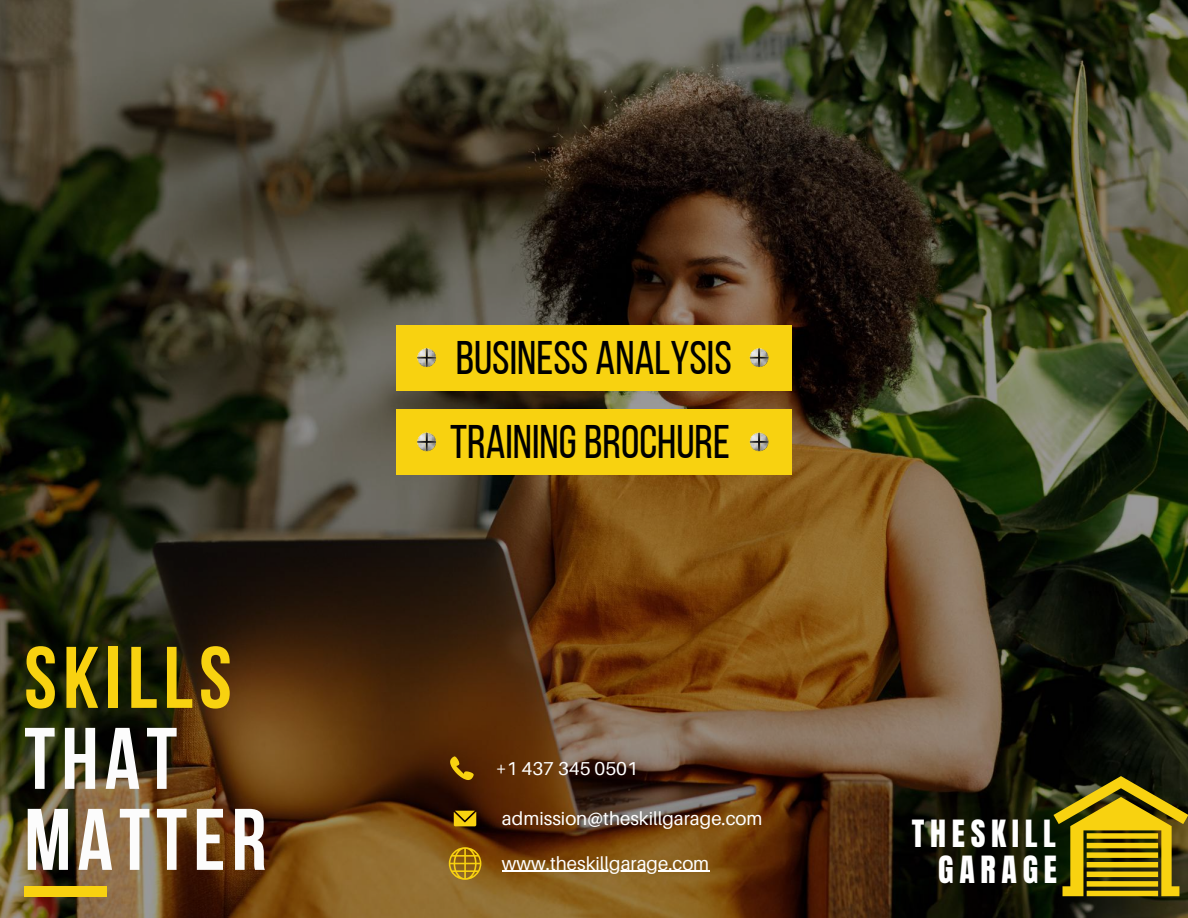
<style>
.page{position:relative;width:1188px;height:918px;background:#fff}
.page>*{position:absolute;margin:0;border:0;box-sizing:border-box;transform-origin:0 0}
.t1{font:700 87.15px/81px "Bebas Neue";letter-spacing:.07em;color:#fcfcfc}
.t2{font:700 87.15px "Bebas Neue";letter-spacing:.07em;color:#f8d210}
.t3{font:46.95px "Bebas Neue";color:#000}
.t4{font:31.95px/35.8px "Anton";letter-spacing:.18em;color:#fff;text-align:right}
.t5{font:18.75px "Aileron";color:#fff}
</style>
<div class="page">
<img style="left:0;top:0;width:1188px;height:918px">
<div style="left:24px;top:886px;width:82px;height:10px;background:#f8d210"></div>
<svg style="left:450px;top:757px;width:24px;height:23px"></svg>
<svg style="left:454px;top:811px;width:22px;height:15px"></svg>
<div style="left:396px;top:409px;width:396px;height:65px;background:#f8d210"></div>
<svg style="left:417px;top:432px;width:19px;height:20px"></svg>
<svg style="left:750px;top:432px;width:19px;height:20px"></svg>
<svg style="left:449px;top:847px;width:32px;height:33px"></svg>
<svg style="left:1053px;top:776px;width:135px;height:120px;background:#88770d"></svg>
<hr style="left:502px;top:871px;width:207px;height:1px;background:#fff">
<div style="left:396px;top:325px;width:396px;height:65px;background:#f8d210"></div>
<svg style="left:750px;top:348px;width:19px;height:19px"></svg>
<svg style="left:417px;top:348px;width:19px;height:19px"></svg>
<h1 class="t2" style="left:24px;top:643px;width:209px">SKILLS</h1>
<h1 class="t1" style="left:24px;top:727px;width:244px">THAT<br>MATTER</h1>
<h2 class="t3" style="left:456px;top:338px;width:278px">BUSINESS ANALYSIS</h2>
<h2 class="t3" style="left:450px;top:423px;width:281px">TRAININGBROCHURE</h2>
<p class="t5" style="left:496px;top:757px;width:144px">+1 437 345 0501</p>
<p class="t5" style="left:502px;top:807px;width:262px">admission@theskillgarage.com</p>
<p class="t5" style="left:502px;top:851px;width:209px">www.theskillgarage.com</p>
<h3 class="t4" style="left:912px;top:816px;width:147px">THESKILL<br>GARAGE</h3>
</div>
